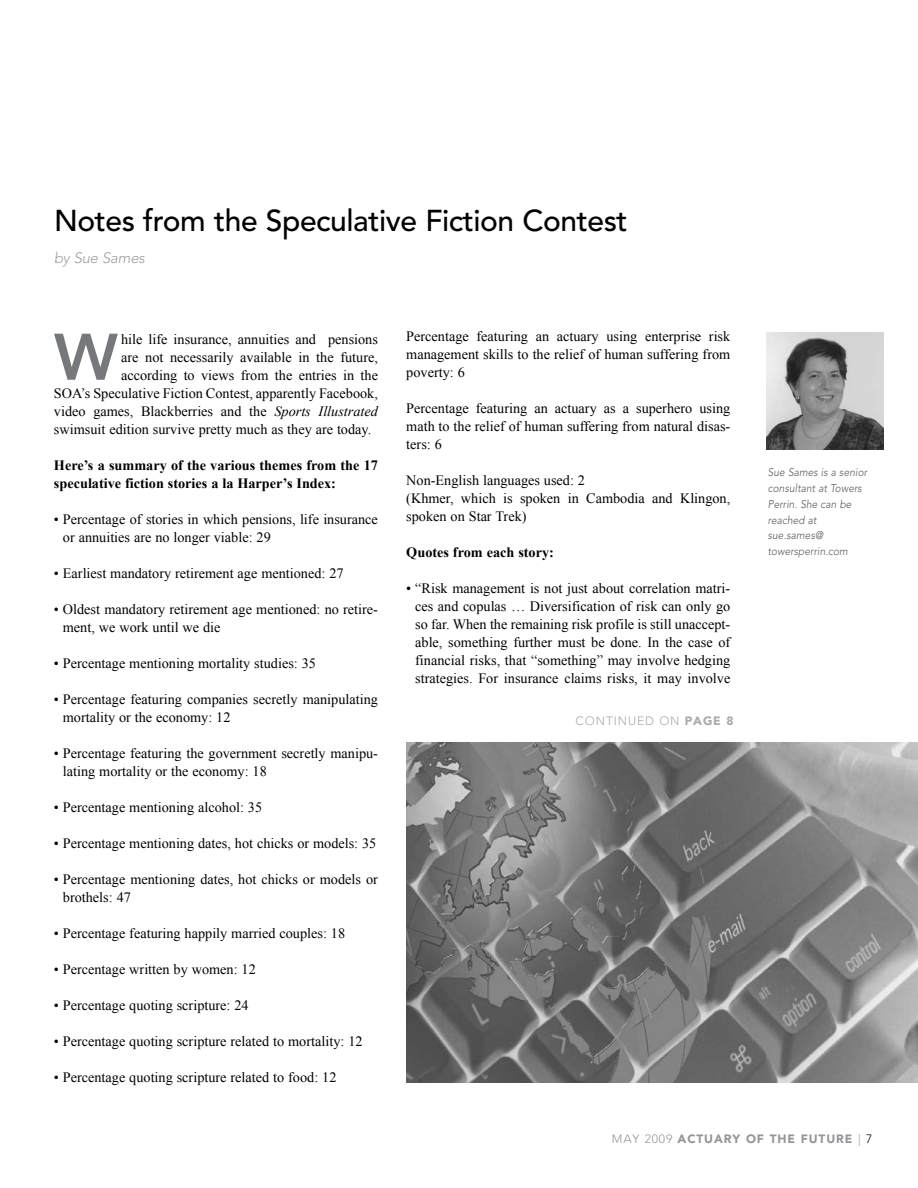
<style>
.page{position:relative;width:918px;height:1188px;background:#fff}
.page>*{position:absolute;margin:0;border:0;box-sizing:border-box;transform-origin:0 0}
.t1{font:800 65.1px "Avenir";color:#77787b}
.t2{font:500 30px "Avenir";letter-spacing:-.015em;color:#000}
.t3{font:italic 300 15px "Avenir";letter-spacing:-.015em;color:#9d9fa2}
.t4{font:14.25px/18px "Times New Roman";color:#000}
.t5{font:700 14.25px/18px "Times New Roman";color:#000}
.t6{font:900 12px "Avenir";letter-spacing:.075em;color:#939598}
.t7{font:300 12px "Avenir";letter-spacing:.075em;color:#a7a9ac}
.t8{font:italic 300 11.25px/15.8px "Avenir";letter-spacing:.01em;color:#58595b;scale:.9 1}
.s1{font-style:italic}
.s2{font-weight:900}
.s3{font-weight:300}
.s4{font-weight:300;color:#000}
</style>
<div class="page">
<img style="left:406px;top:742px;width:512px;height:341px">
<img style="left:766px;top:332px;width:117px;height:118px">
<h2 class="t2" style="left:54px;top:203px;width:575px">N otes from the Speculative Fiction Contest</h2>
<p class="t3" style="left:54px;top:249px;width:92px">by Sue Sames</p>
<h1 class="t1" style="left:54px;top:319px;width:65px">W</h1>
<p class="t4" style="left:121px;top:330px;width:258px">hile life insurance, annuities and pensions</p>
<p class="t4" style="left:121px;top:348px;width:258px">are not necessarily available in the future,</p>
<p class="t4" style="left:121px;top:366px;width:258px">according to views from the entries in the</p>
<p class="t4" style="left:54px;top:384px;width:326px">SOA’s Speculative Fiction Contest, apparently Facebook,</p>
<p class="t4" style="left:54px;top:402px;width:326px">video games, Blackberries and the <span class="s1">Sports Illustrated</span></p>
<p class="t4" style="left:54px;top:420px;width:319px">swimsuit edition survive pretty much as they are today.</p>
<p class="t5" style="left:54px;top:456px;width:325px">Here’s a summary of the various themes from the 17 speculative fiction stories a la Harper’s Index:</p>
<p class="t4" style="left:63px;top:510px;width:317px;text-indent:-9px">• Percentage of stories in which pensions, life insurance or annuities are no longer viable: 29</p>
<p class="t4" style="left:54px;top:564px;width:291px">• Earliest mandatory retirement age mentioned: 27</p>
<p class="t4" style="left:63px;top:600px;width:317px;text-indent:-9px">• Oldest mandatory retirement age mentioned: no retire&shy;ment, we work until we die</p>
<p class="t4" style="left:54px;top:654px;width:264px">• Percentage mentioning mortality studies: 35</p>
<p class="t4" style="left:63px;top:690px;width:317px;text-indent:-9px">• Percentage featuring companies secretly manipulating mortality or the economy: 12</p>
<p class="t4" style="left:63px;top:744px;width:317px;text-indent:-9px">• Percentage featuring the government secretly manipu&shy;lating mortality or the economy: 18</p>
<p class="t4" style="left:54px;top:798px;width:210px">• Percentage mentioning alcohol: 35</p>
<p class="t4" style="left:54px;top:834px;width:324px">• Percentage mentioning dates, hot chicks or models: 35</p>
<p class="t4" style="left:63px;top:870px;width:317px;text-indent:-9px">• Percentage mentioning dates, hot chicks or models or brothels: 47</p>
<p class="t4" style="left:54px;top:924px;width:293px">• Percentage featuring happily married couples: 18</p>
<p class="t4" style="left:54px;top:960px;width:203px">• Percentage written by women: 12</p>
<p class="t4" style="left:54px;top:996px;width:196px">• Percentage quoting scripture: 24</p>
<p class="t4" style="left:54px;top:1032px;width:310px">• Percentage quoting scripture related to mortality: 12</p>
<p class="t4" style="left:54px;top:1068px;width:284px">• Percentage quoting scripture related to food: 12</p>
<p class="t4" style="left:406px;top:327px;width:325px;text-align:justify">Percentage featuring an actuary using enterprise risk management skills to the relief of human suffering from poverty: 6</p>
<p class="t4" style="left:406px;top:399px;width:326px;text-align:justify">Percentage featuring an actuary as a superhero using math to the relief of human suffering from natural disas&shy;ters: 6</p>
<p class="t4" style="left:406px;top:471px;width:326px">Non-English languages used: 2<br>(Khmer, which is spoken in Cambodia and Klingon, spoken on Star Trek)</p>
<p class="t5" style="left:406px;top:543px;width:149px">Quotes from each story:</p>
<p class="t4" style="left:415px;top:579px;width:317px;text-align:justify;text-indent:-9px">• “Risk management is not just about correlation matri&shy;ces and copulas … Diversification of risk can only go so far. When the remaining risk profile is still unaccept&shy;able, something further must be done. In the case of financial risks, that “something” may involve hedging strategies. For insurance claims risks, it may involve</p>
<p class="t7" style="left:576px;top:713px;width:160px">CONTINUED ON <span class="s2">PAGE 8</span></p>
<p class="t8" style="left:768px;top:465px;width:112px">Sue Sames is a senior consultant at Towers<br>Perrin. She can be reached at sue.sames@ towersperrin.com</p>
<p class="t6" style="left:612px;top:1132px;width:262px"><span class="s3">MAY 2009</span> ACTUARY OF THE FUTURE <span class="s3">|</span> <span class="s4">7</span></p>
</div>
